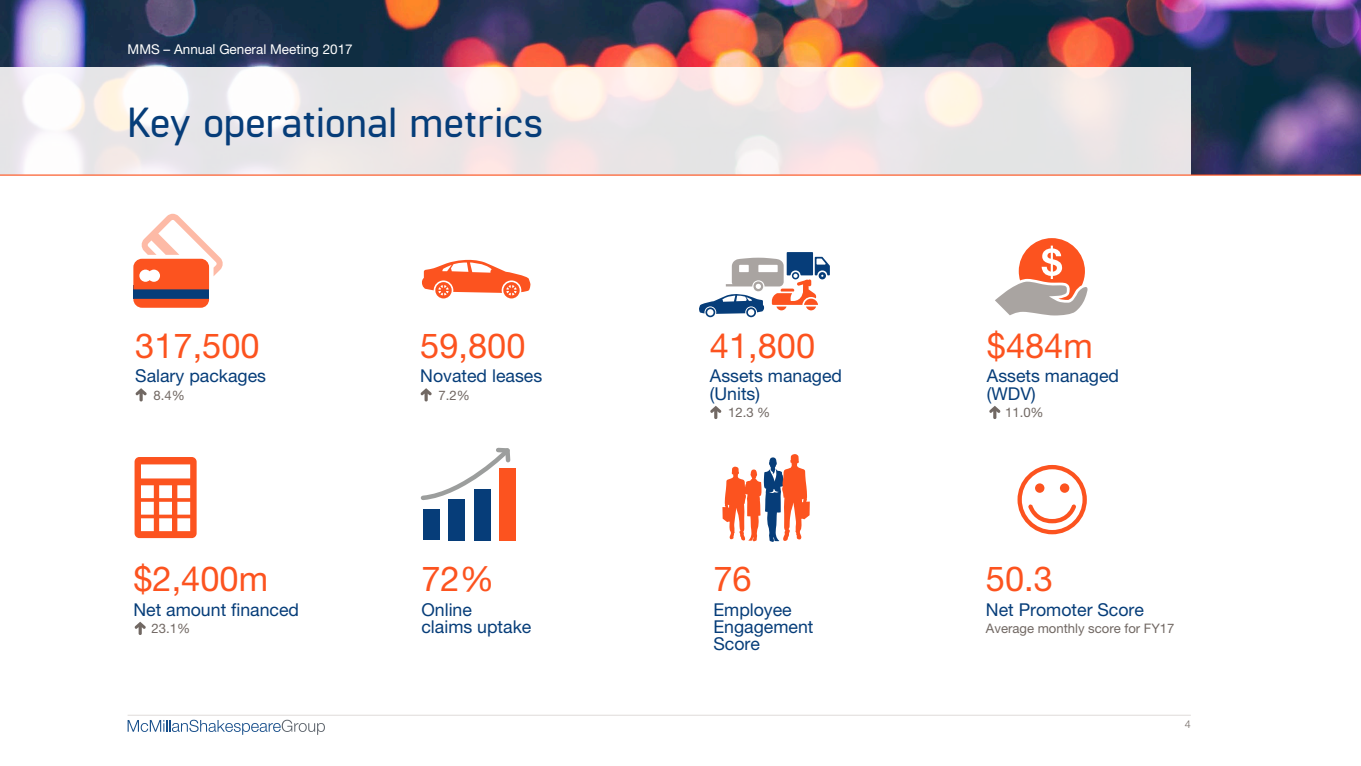
<style>
.page{position:relative;width:1361px;height:766px;background:#fff}
.page>*{position:absolute;margin:0;border:0;box-sizing:border-box;transform-origin:0 0}
.t1{font:600 42px "Manifold CF";color:#063d79}
.t2{font:34.5px "Helvetica Neue";color:#fc531f}
.t3{font:17.7px/17.2px "Helvetica Neue";color:#063d79}
.t4{font:13.5px "Helvetica Neue";color:#fff}
.t5{font:13.05px "Helvetica Neue";color:#716863}
.t6{font:300 10.8px "Helvetica Neue";color:#716863}
</style>
<div class="page">
<img style="left:0;top:0;width:1361px;height:174px">
<hr style="left:0;top:174px;width:1361px;height:2px;background:#fc531f">
<hr style="left:128px;top:714px;width:1063px;height:1px;background:#dfdbd9">
<svg style="left:128px;top:719px;width:197px;height:15px"></svg>
<svg style="left:0;top:67px;width:1191px;height:107px;background:#eee9e9"></svg>
<svg style="left:722px;top:454px;width:88px;height:87px"></svg>
<svg style="left:995px;top:238px;width:92px;height:77px"></svg>
<svg style="left:1017px;top:465px;width:70px;height:69px"></svg>
<div style="left:133px;top:285px;width:76px;height:14px;background:#063d79"></div>
<svg style="left:133px;top:214px;width:90px;height:75px"></svg>
<svg style="left:133px;top:299px;width:76px;height:9px"></svg>
<svg style="left:136px;top:388px;width:11px;height:13px"></svg>
<svg style="left:135px;top:457px;width:62px;height:81px"></svg>
<svg style="left:135px;top:621px;width:11px;height:13px"></svg>
<svg style="left:422px;top:259px;width:108px;height:39px"></svg>
<svg style="left:421px;top:388px;width:10px;height:13px"></svg>
<svg style="left:989px;top:406px;width:11px;height:13px"></svg>
<svg style="left:699px;top:252px;width:131px;height:65px"></svg>
<svg style="left:710px;top:406px;width:11px;height:13px"></svg>
<div style="left:423px;top:509px;width:17px;height:31px;background:#063d79"></div>
<div style="left:448px;top:499px;width:17px;height:41px;background:#063d79"></div>
<div style="left:474px;top:488px;width:16px;height:52px;background:#063d79"></div>
<div style="left:499px;top:468px;width:17px;height:72px;background:#fc531f"></div>
<svg style="left:420px;top:447px;width:91px;height:55px"></svg>
<p class="t4" style="left:128px;top:41px;width:227px">MMS – Annual General Meeting 2017</p>
<h1 class="t1" style="left:128px;top:98px;width:417px">Key operational metrics</h1>
<h2 class="t2" style="left:135px;top:325px;width:126px">317,500</h2>
<h2 class="t2" style="left:420px;top:325px;width:107px">59,800</h2>
<h2 class="t2" style="left:710px;top:325px;width:107px">41,800</h2>
<h2 class="t2" style="left:987px;top:325px;width:107px">$484m</h2>
<p class="t3" style="left:135px;top:367px;width:132px">Salary packages</p>
<p class="t5" style="left:153px;top:387px;width:33px">8.4%</p>
<p class="t3" style="left:420px;top:367px;width:123px">Novated leases</p>
<p class="t5" style="left:438px;top:387px;width:33px">7.2%</p>
<p class="t3" style="left:710px;top:367px;width:134px">Assets managed (Units)</p>
<p class="t5" style="left:728px;top:404px;width:44px">12.3 %</p>
<p class="t3" style="left:987px;top:367px;width:134px">Assets managed (WDV)</p>
<p class="t5" style="left:1005px;top:404px;width:40px">11.0%</p>
<h2 class="t2" style="left:133px;top:558px;width:136px">$2,400m</h2>
<h2 class="t2" style="left:421px;top:558px;width:74px">72%</h2>
<h2 class="t2" style="left:713px;top:558px;width:40px">76</h2>
<h2 class="t2" style="left:986px;top:558px;width:69px">50.3</h2>
<p class="t3" style="left:133px;top:600px;width:167px">Net amount financed</p>
<p class="t5" style="left:152px;top:620px;width:40px">23.1%</p>
<p class="t3" style="left:421px;top:600px;width:111px">Online<br>claims uptake</p>
<p class="t3" style="left:713px;top:600px;width:102px">Employee<br>Engagement<br>Score</p>
<p class="t3" style="left:986px;top:600px;width:160px">Net Promoter Score</p>
<p class="t5" style="left:986px;top:620px;width:190px">Average monthly score for FY17</p>
<p class="t6" style="left:1185px;top:717px;width:8px">4</p>
</div>
